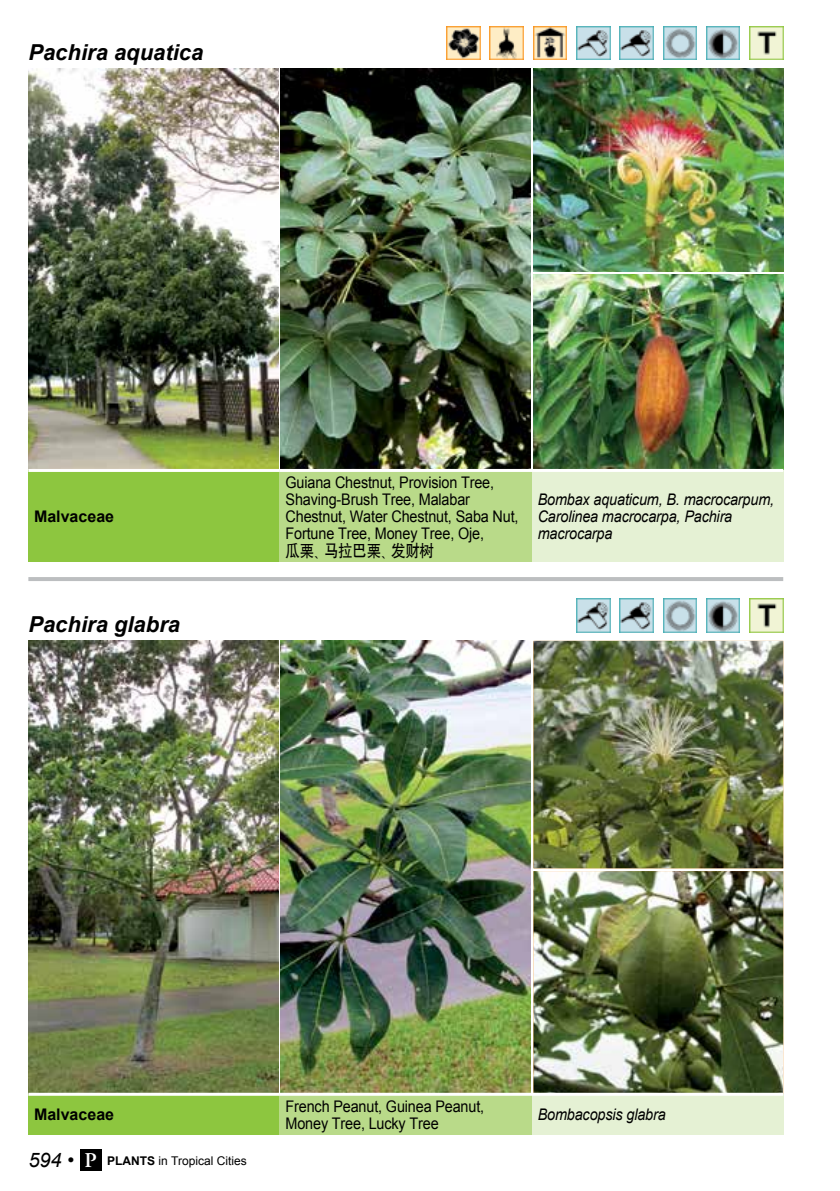
<style>
.page{position:relative;width:840px;height:1191px;background:#fff}
.page>*{position:absolute;margin:0;border:0;box-sizing:border-box;transform-origin:0 0}
.t1{font:italic 700 22px "Arial";color:#000}
.t2{font:16px/17px "Arial";letter-spacing:-.01em;color:#000;scale:.9 1}
.t3{font:italic 16px/17px "Arial";letter-spacing:-.01em;color:#000;scale:.9 1}
.t4{font:700 16px "Arial";color:#000}
.t5{font:16px "SIL Hei Med Jian";letter-spacing:-.01em;color:#000;scale:.9 1}
.t6{font:12px "Arial";color:#000}
.s1{font-family:"ST Heiti TC";font-weight:300}
.s2{font-style:italic;font-size:20px}
.s3{font-size:20px}
.s4{font-family:"Adobe Garamond";font-weight:600;font-size:21px;color:#fff}
.s5{font-weight:700}
</style>
<div class="page">
<img style="left:28px;top:641px;width:250px;height:451px">
<img style="left:281px;top:641px;width:249px;height:451px">
<img style="left:533px;top:641px;width:249px;height:227px">
<img style="left:533px;top:871px;width:249px;height:221px">
<img style="left:28px;top:68px;width:250px;height:401px">
<img style="left:281px;top:68px;width:249px;height:401px">
<img style="left:533px;top:68px;width:249px;height:204px">
<img style="left:533px;top:274px;width:249px;height:195px">
<hr style="left:28px;top:577px;width:754px;height:4px;background:#bcbec0">
<div style="left:80px;top:1148px;width:22px;height:22px;background:#000"></div>
<div style="left:28px;top:470px;width:252px;height:91px;background:#8dc63f"></div>
<div style="left:280px;top:470px;width:251px;height:91px;background:#b9da89"></div>
<div style="left:531px;top:470px;width:251px;height:91px;background:#e5f1d4"></div>
<hr style="left:28px;top:469px;width:252px;height:3px;background:#fff">
<hr style="left:280px;top:469px;width:251px;height:3px;background:#fff">
<hr style="left:531px;top:469px;width:251px;height:3px;background:#fff">
<div style="left:28px;top:1094px;width:252px;height:40px;background:#8dc63f"></div>
<div style="left:280px;top:1094px;width:251px;height:40px;background:#b9da89"></div>
<div style="left:531px;top:1094px;width:251px;height:40px;background:#e5f1d4"></div>
<hr style="left:28px;top:1092px;width:252px;height:3px;background:#fff">
<hr style="left:280px;top:1092px;width:251px;height:3px;background:#fff">
<hr style="left:531px;top:1092px;width:251px;height:3px;background:#fff">
<img style="left:446px;top:26px;width:34px;height:34px">
<img style="left:489px;top:26px;width:34px;height:34px">
<img style="left:533px;top:26px;width:33px;height:34px">
<img style="left:576px;top:26px;width:33px;height:34px">
<img style="left:619px;top:26px;width:34px;height:34px">
<img style="left:663px;top:26px;width:33px;height:34px">
<img style="left:706px;top:26px;width:33px;height:34px">
<img style="left:749px;top:26px;width:33px;height:34px">
<img style="left:576px;top:598px;width:33px;height:34px">
<img style="left:619px;top:598px;width:34px;height:34px">
<img style="left:663px;top:598px;width:33px;height:34px">
<img style="left:706px;top:598px;width:33px;height:34px">
<img style="left:749px;top:598px;width:33px;height:34px">
<h1 class="t1" style="left:28px;top:38px;width:176px">Pachira aquatica</h1>
<p class="t4" style="left:34px;top:505px;width:82px">Malvaceae</p>
<h1 class="t1" style="left:28px;top:610px;width:153px">Pachira glabra</h1>
<p class="t2" style="left:285px;top:474px;width:260px">Guiana Chestnut, Provision Tree,<br>Shaving-Brush Tree, Malabar<br>Chestnut, Water Chestnut, Saba Nut,<br>Fortune Tree, Money Tree, Oje,</p>
<p class="t5" style="left:285px;top:540px;width:166px">瓜栗<span class="s1">ˎ</span> 马拉巴栗<span class="s1">ˎ</span> 发财树</p>
<p class="t3" style="left:537px;top:491px;width:264px">Bombax aquaticum, B. macrocarpum,<br>Carolinea macrocarpa, Pachira macrocarpa</p>
<p class="t4" style="left:34px;top:1104px;width:82px">Malvaceae</p>
<p class="t2" style="left:285px;top:1097px;width:222px">French Peanut, Guinea Peanut,<br>Money Tree, Lucky Tree</p>
<p class="t3" style="left:537px;top:1106px;width:144px">Bombacopsis glabra</p>
<p class="t6" style="left:28px;top:1152px;width:220px"><span class="s2">594</span> <span class="s3">•</span> <span class="s4">P</span> <span class="s5">Plants</span> in Tropical Cities</p>
</div>
